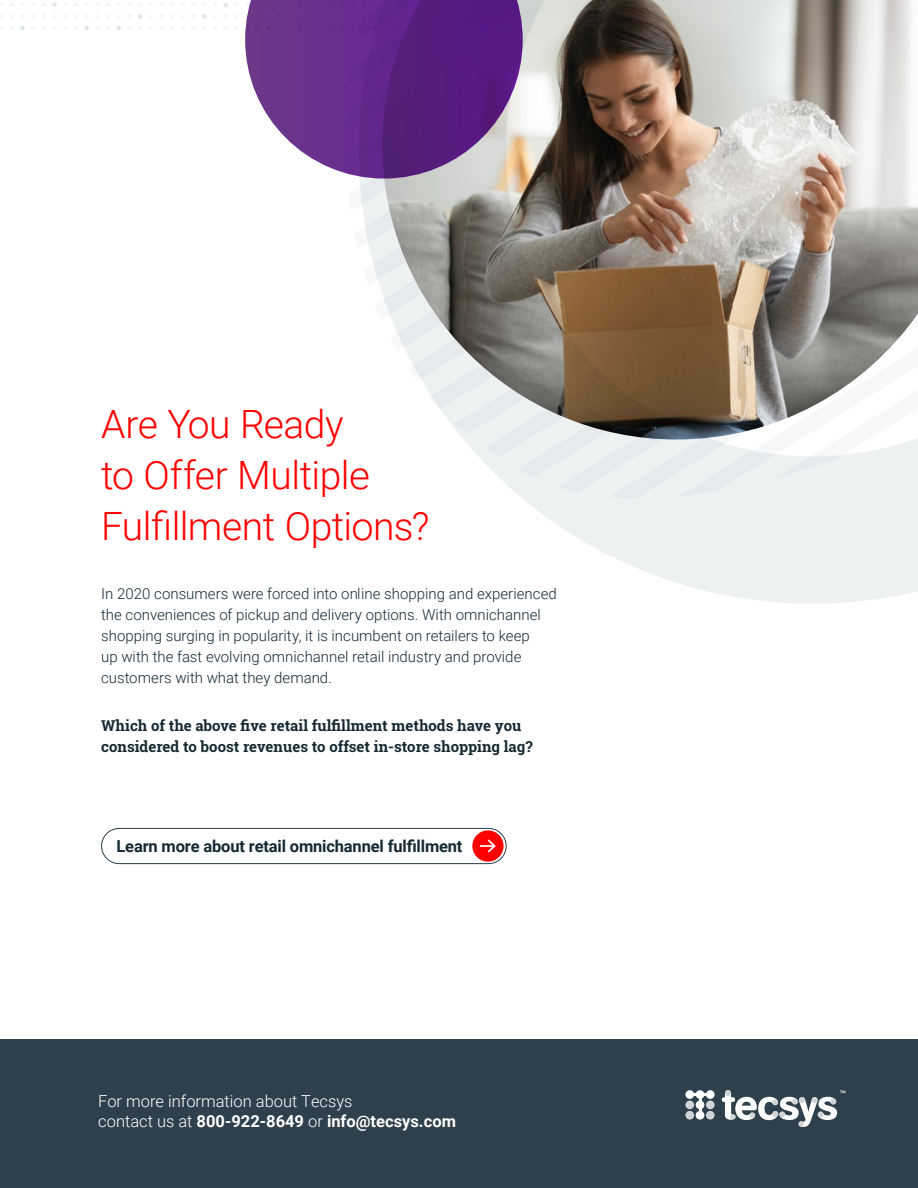
<style>
.page{position:relative;width:918px;height:1188px;background:#fff}
.page>*{position:absolute;margin:0;border:0;box-sizing:border-box;transform-origin:0 0}
.t1{font:300 39px/51px "Roboto";letter-spacing:-.015em;color:#f00}
.t2{font:300 16.5px/19.8px "Roboto";color:#fff}
.t3{font:700 16.5px "Roboto";letter-spacing:-.01em;color:#152934}
.t4{font:300 15px/21px "Roboto";color:#152934}
.t5{font:700 15px/21px "Roboto Slab";color:#152934}
.s1{font-weight:700}
</style>
<div class="page">
<div style="left:0;top:1040px;width:918px;height:148px;background:#2d404b"></div>
<hr style="left:699px;top:1094px;width:2px;height:22px;background:#fff">
<hr style="left:689px;top:1093px;width:22px;height:3px;background:#fff">
<div style="left:685px;top:1090px;width:9px;height:9px;background:#fff;border-radius:50%"></div>
<div style="left:696px;top:1090px;width:8px;height:9px;background:#fff;border-radius:50%"></div>
<div style="left:706px;top:1090px;width:9px;height:9px;background:#fff;border-radius:50%"></div>
<div style="left:685px;top:1101px;width:9px;height:8px;background:#d1d3d4;border-radius:50%"></div>
<div style="left:696px;top:1101px;width:8px;height:8px;background:#fff;border-radius:50%"></div>
<div style="left:706px;top:1101px;width:9px;height:8px;background:#d1d3d4;border-radius:50%"></div>
<div style="left:685px;top:1111px;width:9px;height:9px;background:#d1d3d4;border-radius:50%"></div>
<div style="left:696px;top:1111px;width:8px;height:9px;background:#fff;border-radius:50%"></div>
<div style="left:706px;top:1111px;width:9px;height:9px;background:#d1d3d4;border-radius:50%"></div>
<svg style="left:722px;top:1090px;width:123px;height:37px"></svg>
<svg style="left:138px;top:14px;width:5px;height:5px"></svg>
<svg style="left:117px;top:26px;width:4px;height:4px"></svg>
<svg style="left:85px;top:26px;width:4px;height:4px"></svg>
<svg style="left:52px;top:3px;width:5px;height:4px"></svg>
<svg style="left:20px;top:26px;width:5px;height:4px"></svg>
<svg style="left:224px;top:3px;width:4px;height:4px"></svg>
<svg style="left:202px;top:14px;width:5px;height:5px"></svg>
<div style="left:101px;top:828px;width:406px;height:36px;border:1px solid #2d404b;border-radius:18px"></div>
<div style="left:472px;top:830px;width:32px;height:32px;background:#f00;border-radius:50%"></div>
<svg style="left:480px;top:839px;width:16px;height:14px"></svg>
<svg style="left:360px;top:0;width:558px;height:604px"></svg>
<svg style="left:245px;top:0;width:278px;height:179px;background:#784896"></svg>
<h1 class="t1" style="left:101px;top:397px;width:330px">Are You Ready<br>to Offer Multiple<br>Fulfillment Options?</h1>
<p class="t4" style="left:101px;top:583px;width:457px">In 2020 consumers were forced into online shopping and experienced the conveniences of pickup and delivery options. With omnichannel shopping surging in popularity, it is incumbent on retailers to keep<br>up with the fast evolving omnichannel retail industry and provide customers with what they demand.</p>
<p class="t5" style="left:101px;top:715px;width:433px">Which of the above five retail fulfillment methods have you considered to boost revenues to offset in-store shopping lag?</p>
<p class="t3" style="left:117px;top:835px;width:348px">Learn more about retail omnichannel fulfillment</p>
<p class="t2" style="left:98px;top:1091px;width:359px">For more information about Tecsys<br>contact us at <span class="s1">800-922-8649</span> or <span class="s1">info@tecsys.com</span></p>
</div>
